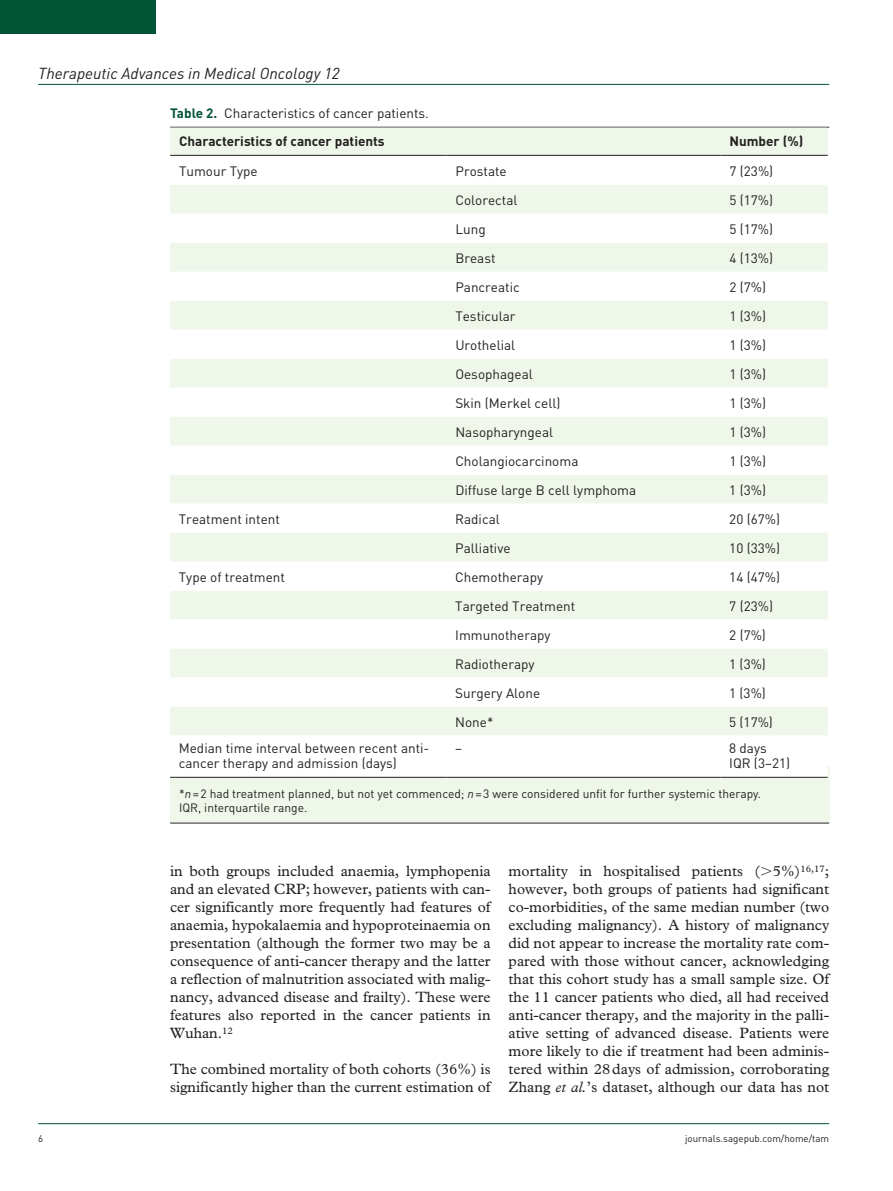
<style>
.page{position:relative;width:893px;height:1191px;background:#fff}
.page>*{position:absolute;margin:0;border:0;box-sizing:border-box;transform-origin:0 0}
.t1{font:italic 15.75px "DIN";color:#231f20}
.t2{font:15px/18px "Plantin Std";color:#231f20;text-align:justify}
.t3{font:13.5px/15.8px "DIN";color:#231f20}
.t4{font:700 13.5px "DIN";color:#231f20}
.t5{font:12px/14.2px "DIN";color:#231f20}
.t6{font:9.75px "DIN";color:#231f20}
.s1{font-weight:700;color:#015436}
.s2{font-weight:700}
.s3{font-style:italic}
</style>
<div class="page">
<hr style="left:38px;top:84px;width:791px;height:1px;background:#015436">
<hr style="left:38px;top:1123px;width:791px;height:1px;background:#015436">
<div style="left:0;top:0;width:155px;height:34px;background:#015436"></div>
<div style="left:170px;top:766px;width:659px;height:56px;background:#eff7ea"></div>
<hr style="left:170px;top:127px;width:659px;height:1px;background:#231f20">
<hr style="left:170px;top:822px;width:659px;height:1px;background:#231f20">
<div style="left:170px;top:128px;width:658px;height:27px;background:#eff7ea"></div>
<svg style="left:170px;top:185px;width:658px;height:592px"></svg>
<hr style="left:170px;top:155px;width:276px;height:1px;background:#231f20">
<hr style="left:446px;top:155px;width:274px;height:1px;background:#231f20">
<hr style="left:720px;top:155px;width:108px;height:1px;background:#231f20">
<hr style="left:170px;top:777px;width:276px;height:1px;background:#231f20">
<hr style="left:446px;top:777px;width:274px;height:1px;background:#231f20">
<hr style="left:720px;top:777px;width:108px;height:1px;background:#231f20">
<p class="t1" style="left:38px;top:63px;width:303px">Therapeutic Advances in Medical Oncology 12</p>
<p class="t3" style="left:179px;top:98px;width:251px;line-height:28.5px;text-indent:-9px"><span class="s1">Table 2.</span> Characteristics of cancer patients.<br><span class="s2">Characteristics of cancer patients</span></p>
<p class="t4" style="left:729px;top:133px;width:75px">Number (%)</p>
<p class="t3" style="left:179px;top:163px;width:80px">Tumour Type</p>
<p class="t3" style="left:455px;top:163px;width:53px">Prostate</p>
<p class="t3" style="left:729px;top:163px;width:45px">7 (23%)</p>
<p class="t3" style="left:455px;top:192px;width:63px">Colorectal</p>
<p class="t3" style="left:729px;top:192px;width:45px">5 (17%)</p>
<p class="t3" style="left:455px;top:221px;width:32px">Lung</p>
<p class="t3" style="left:729px;top:221px;width:45px">5 (17%)</p>
<p class="t3" style="left:455px;top:250px;width:42px">Breast</p>
<p class="t3" style="left:729px;top:250px;width:45px">4 (13%)</p>
<p class="t3" style="left:455px;top:279px;width:66px">Pancreatic</p>
<p class="t3" style="left:729px;top:279px;width:38px">2 (7%)</p>
<p class="t3" style="left:455px;top:308px;width:62px">Testicular</p>
<p class="t3" style="left:729px;top:308px;width:38px">1 (3%)</p>
<p class="t3" style="left:455px;top:337px;width:61px">Urothelial</p>
<p class="t3" style="left:729px;top:337px;width:38px">1 (3%)</p>
<p class="t3" style="left:455px;top:366px;width:79px">Oesophageal</p>
<p class="t3" style="left:729px;top:366px;width:38px">1 (3%)</p>
<p class="t3" style="left:455px;top:395px;width:106px">Skin (Merkel cell)</p>
<p class="t3" style="left:729px;top:395px;width:38px">1 (3%)</p>
<p class="t3" style="left:455px;top:424px;width:99px">Nasopharyngeal</p>
<p class="t3" style="left:729px;top:424px;width:38px">1 (3%)</p>
<p class="t3" style="left:455px;top:452px;width:125px">Cholangiocarcinoma</p>
<p class="t3" style="left:729px;top:452px;width:38px">1 (3%)</p>
<p class="t3" style="left:455px;top:481px;width:182px">Diffuse large B cell lymphoma</p>
<p class="t3" style="left:729px;top:481px;width:38px">1 (3%)</p>
<p class="t3" style="left:179px;top:510px;width:102px">Treatment intent</p>
<p class="t3" style="left:455px;top:510px;width:46px">Radical</p>
<p class="t3" style="left:729px;top:510px;width:52px">20 (67%)</p>
<p class="t3" style="left:455px;top:539px;width:57px">Palliative</p>
<p class="t3" style="left:729px;top:539px;width:52px">10 (33%)</p>
<p class="t3" style="left:179px;top:568px;width:108px">Type of treatment</p>
<p class="t3" style="left:455px;top:568px;width:89px">Chemotherapy</p>
<p class="t3" style="left:729px;top:568px;width:52px">14 (47%)</p>
<p class="t3" style="left:455px;top:597px;width:121px">Targeted Treatment</p>
<p class="t3" style="left:729px;top:597px;width:45px">7 (23%)</p>
<p class="t3" style="left:455px;top:626px;width:97px">Immunotherapy</p>
<p class="t3" style="left:729px;top:626px;width:38px">2 (7%)</p>
<p class="t3" style="left:455px;top:655px;width:81px">Radiotherapy</p>
<p class="t3" style="left:729px;top:655px;width:38px">1 (3%)</p>
<p class="t3" style="left:455px;top:684px;width:86px">Surgery Alone</p>
<p class="t3" style="left:729px;top:684px;width:38px">1 (3%)</p>
<p class="t3" style="left:455px;top:713px;width:40px">None*</p>
<p class="t3" style="left:729px;top:713px;width:45px">5 (17%)</p>
<p class="t3" style="left:179px;top:739px;width:252px">Median time interval between recent anti&shy;cancer therapy and admission (days)</p>
<p class="t3" style="left:455px;top:739px;width:9px">–</p>
<p class="t3" style="left:729px;top:739px;width:63px">8 days<br>IQR (3–21)</p>
<p class="t5" style="left:179px;top:786px;width:583px">*<span class="s3">n</span>=2 had treatment planned, but not yet commenced; <span class="s3">n</span>=3 were considered unfit for further systemic therapy.<br>IQR, interquartile range.</p>
<p class="t2" style="left:170px;top:862px;width:322px">in both groups included anaemia, lymphopenia and an elevated CRP; however, patients with can&shy;cer significantly more frequently had features of anaemia, hypokalaemia and hypoproteinaemia on presentation (although the former two may be a consequence of anti-cancer therapy and the latter a reflection of malnutrition associated with malig&shy;nancy, advanced disease and frailty). These were features also reported in the cancer patients in Wuhan.<sup>12</sup></p>
<p class="t2" style="left:170px;top:1060px;width:322px">The combined mortality of both cohorts (36%) is significantly higher than the current estimation of</p>
<p class="t2" style="left:509px;top:862px;width:322px">mortality in hospitalised patients ( 5%)<sup>16,17</sup>; however, both groups of patients had significant co-morbidities, of the same median number (two excluding malignancy). A history of malignancy did not appear to increase the mortality rate com&shy;pared with those without cancer, acknowledging that this cohort study has a small sample size. Of the 11 cancer patients who died, all had received anti-cancer therapy, and the majority in the palli&shy;ative setting of advanced disease. Patients were more likely to die if treatment had been adminis&shy;tered within 28days of admission, corroborating Zhang <span class="s3">et al.</span>’s dataset, although our data has not</p>
<p class="t6" style="left:38px;top:1132px;width:7px">6</p>
<p class="t6" style="left:685px;top:1132px;width:146px">journals.sagepub.com/home/tam</p>
</div>
